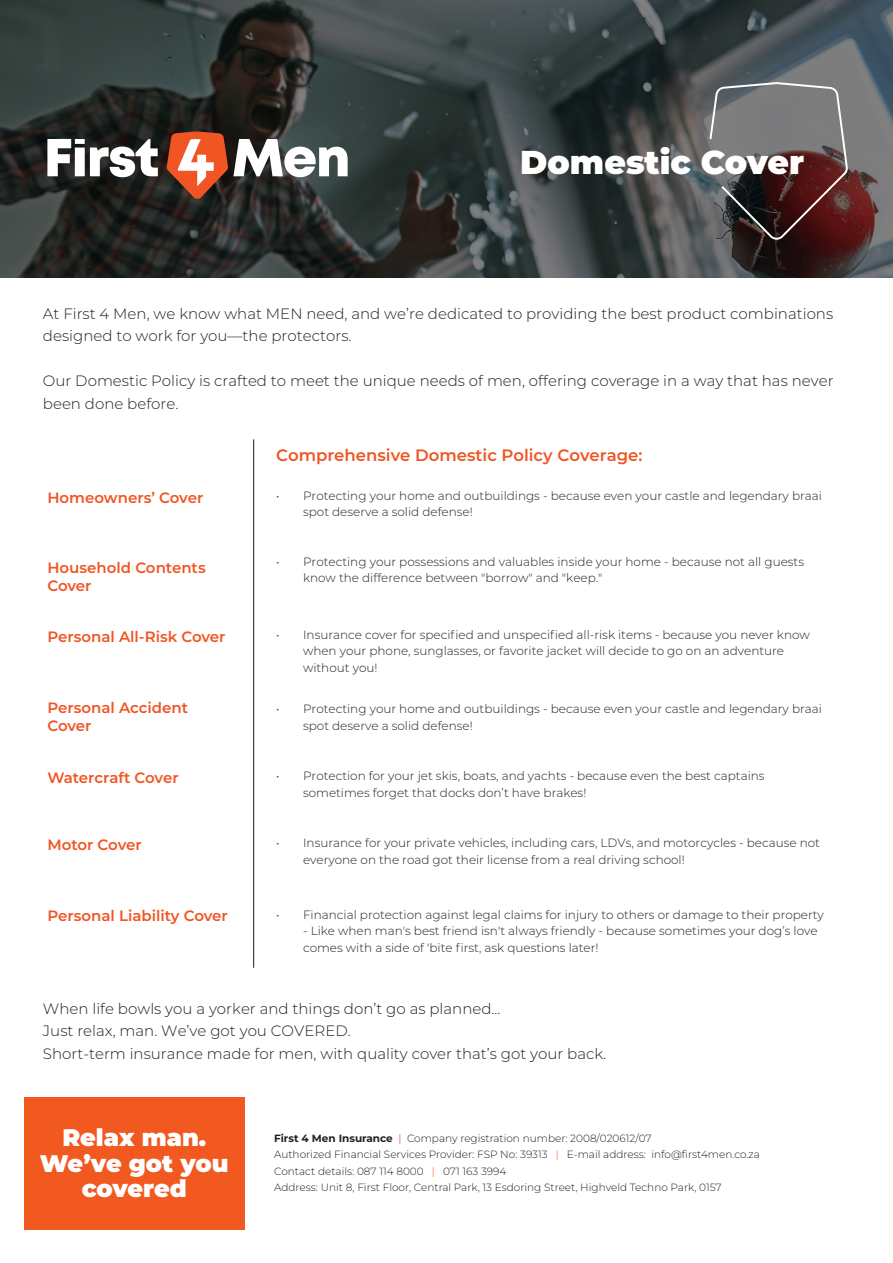
<style>
.page{position:relative;width:893px;height:1263px;background:#fff}
.page>*{position:absolute;margin:0;border:0;box-sizing:border-box;transform-origin:0 0}
.t1{font:900 33px "Montserrat";color:#fff}
.t2{font:900 24px/25.5px "Montserrat";color:#fff;text-align:center}
.t3{font:600 16.5px "Montserrat";color:#f15523}
.t4{font:300 15px/22.5px "Montserrat";color:#231f20}
.t5{font:600 15px/18px "Montserrat";color:#f15523}
.t6{font:300 12px/16.5px "Montserrat";color:#231f20}
.t7{font:300 10.5px/16.5px "Montserrat";color:#231f20}
.s1{font-weight:700}
.s2{font-weight:400;color:#f15921}
.s3{color:#f15921}
</style>
<div class="page">
<svg style="left:0;top:0;width:892px;height:278px;background:#383e3e"></svg>
<svg style="left:47px;top:131px;width:300px;height:68px"></svg>
<div style="left:24px;top:1097px;width:221px;height:133px;background:#f15921"></div>
<hr style="left:253px;top:440px;width:1px;height:527px;background:#091c2b">
<svg style="left:709px;top:82px;width:139px;height:158px;background:#615253"></svg>
<h1 class="t1" style="left:520px;top:137px;width:285px">Domestic Cover</h1>
<p class="t4" style="left:43px;top:302px;width:791px">At First 4 Men, we know what MEN need, and we’re dedicated to providing the best product combinations designed to work for you—the protectors.</p>
<p class="t4" style="left:43px;top:369px;width:792px">Our Domestic Policy is crafted to meet the unique needs of men, offering coverage in a way that has never been done before.</p>
<p class="t5" style="left:47px;top:488px;width:157px">Homeowners’ Cover</p>
<p class="t5" style="left:47px;top:558px;width:160px">Household Contents<br>Cover</p>
<p class="t5" style="left:47px;top:627px;width:180px">Personal All-Risk Cover</p>
<p class="t5" style="left:47px;top:698px;width:142px">Personal Accident<br>Cover</p>
<p class="t5" style="left:47px;top:768px;width:133px">Watercraft Cover</p>
<p class="t5" style="left:47px;top:835px;width:96px">Motor Cover</p>
<p class="t5" style="left:47px;top:906px;width:182px">Personal Liability Cover</p>
<h3 class="t3" style="left:276px;top:444px;width:368px">Comprehensive Domestic Policy Coverage:</h3>
<p class="t6" style="left:303px;top:487px;width:520px;text-indent:-27px">• Protecting your home and outbuildings - because even your castle and legendary braai spot deserve a solid defense!</p>
<p class="t6" style="left:303px;top:553px;width:502px;text-indent:-27px">• Protecting your possessions and valuables inside your home - because not all guests know the difference between "borrow" and "keep."</p>
<p class="t6" style="left:303px;top:626px;width:508px;text-indent:-27px">• Insurance cover for specified and unspecified all-risk items - because you never know when your phone, sunglasses, or favorite jacket will decide to go on an adventure without you!</p>
<p class="t6" style="left:303px;top:700px;width:520px;text-indent:-27px">• Protecting your home and outbuildings - because even your castle and legendary braai spot deserve a solid defense!</p>
<p class="t6" style="left:303px;top:768px;width:463px;text-indent:-27px">• Protection for your jet skis, boats, and yachts - because even the best captains sometimes forget that docks don’t have brakes!</p>
<p class="t6" style="left:303px;top:835px;width:518px;text-indent:-27px">• Insurance for your private vehicles, including cars, LDVs, and motorcycles - because not everyone on the road got their license from a real driving school!</p>
<p class="t6" style="left:276px;top:906px;width:549px">• Financial protection against legal claims for injury to others or damage to their property</p>
<p class="t6" style="left:303px;top:922px;width:516px">- Like when man's best friend isn't always friendly - because sometimes your dog’s love comes with a side of 'bite first, ask questions later!</p>
<p class="t4" style="left:43px;top:997px;width:565px">When life bowls you a yorker and things don’t go as planned...<br>Just relax, man. We’ve got you COVERED.<br>Short-term insurance made for men, with quality cover that’s got your back.</p>
<h2 class="t2" style="left:40px;top:1123px;width:190px">Relax man.<br>We’ve got you covered</h2>
<p class="t7" style="left:274px;top:1129px;width:487px"><span class="s1">First 4 Men Insurance</span> <span class="s2">|</span> Company registration number: 2008/020612/07<br>Authorized Financial Services Provider: FSP No: 39313 <span class="s3">|</span> E-mail address: info@first4men.co.za Contact details: 087 114 8000 <span class="s3">|</span> 071 163 3994<br>Address: Unit 8, First Floor, Central Park, 13 Esdoring Street, Highveld Techno Park, 0157</p>
</div>
